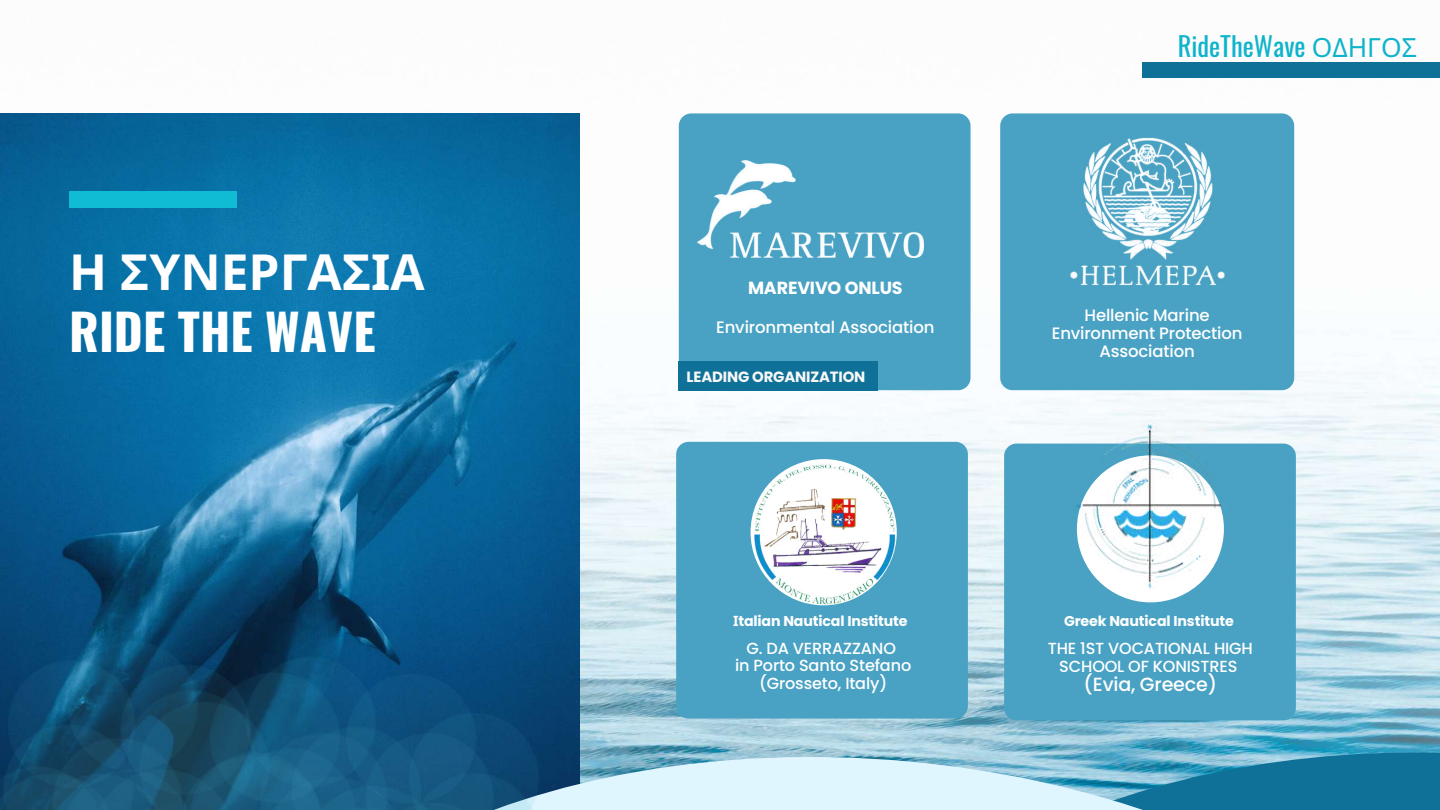
<style>
.page{position:relative;width:1440px;height:810px;background:#fff}
.page>*{position:absolute;margin:0;border:0;box-sizing:border-box;transform-origin:0 0}
.t1{font:700 49.7px "Noto Sans";color:#fff}
.t2{font:700 49.7px "Oswald";color:#fff}
.t3{font:26.4px "Oswald";color:#0fb4cb}
.t4{font:500 19.1px "Poppins";letter-spacing:-.01em;color:#fff}
.t5{font:700 17.5px "Poppins";letter-spacing:-.01em;color:#fff}
.t6{font:500 16.5px/18px "Poppins";letter-spacing:-.01em;color:#fff;text-align:center}
.t7{font:500 16.1px/17.2px "Poppins";letter-spacing:-.01em;color:#fff;text-align:center}
.t8{font:700 14.8px "Poppins";letter-spacing:-.01em;color:#f8f8f8}
.t9{font:700 14.2px "Poppins";letter-spacing:-.01em;color:#fff}
.s1{font-family:"Noto Sans"}
</style>
<div class="page">
<img style="left:579px;top:113px;width:861px;height:615px">
<svg style="left:776px;top:723px;width:664px;height:5px"></svg>
<img style="left:0;top:113px;width:579px;height:615px">
<div style="left:679px;top:113px;width:292px;height:277px;background:#49a2c3"></div>
<div style="left:1000px;top:113px;width:294px;height:277px;background:#49a2c3"></div>
<div style="left:676px;top:442px;width:292px;height:277px;background:#49a2c3"></div>
<div style="left:1004px;top:444px;width:292px;height:276px;background:#49a2c3"></div>
<svg style="left:562px;top:728px;width:878px;height:82px"></svg>
<div style="left:679px;top:361px;width:199px;height:30px;background:#107198"></div>
<div style="left:69px;top:192px;width:168px;height:16px;background:#10bcd4"></div>
<img style="left:697px;top:159px;width:227px;height:98px">
<img style="left:1042px;top:113px;width:210px;height:204px">
<img style="left:1030px;top:405px;width:241px;height:201px">
<img style="left:751px;top:459px;width:148px;height:146px">
<div style="left:1142px;top:62px;width:298px;height:16px;background:#107198"></div>
<img style="left:0;top:620px;width:562px;height:190px">
<h1 class="t1" style="left:69px;top:237px;width:357px">Η ΣΥΝΕΡΓΑΣΙΑ</h1>
<h1 class="t2" style="left:69px;top:293px;width:308px">RIDE THE WAVE</h1>
<p class="t5" style="left:748px;top:276px;width:156px">MAREVIVO ONLUS</p>
<p class="t6" style="left:716px;top:318px;width:220px">Environmental Association</p>
<p class="t8" style="left:687px;top:367px;width:180px">LEADING ORGANIZATION</p>
<h2 class="t3" style="left:1178px;top:25px;width:241px">RideTheWave <span class="s1">ΟΔΗΓΟΣ</span></h2>
<p class="t6" style="left:1052px;top:306px;width:192px">Hellenic Marine<br>Environment Protection<br>Association</p>
<p class="t9" style="left:733px;top:611px;width:176px"><span class="s1">Ι</span>talian Nautical Institute</p>
<p class="t9" style="left:1064px;top:611px;width:171px">Greek Nautical Institute</p>
<p class="t7" style="left:735px;top:640px;width:178px">G. DA VERRAZZANO<br>in Porto Santo Stefano (Grosseto, Italy)</p>
<p class="t7" style="left:1048px;top:640px;width:207px">THE 1ST VOCATIONAL HIGH<br>SCHOOL OF KONISTRES</p>
<p class="t4" style="left:1084px;top:671px;width:135px">(Evia, Greece)</p>
</div>
